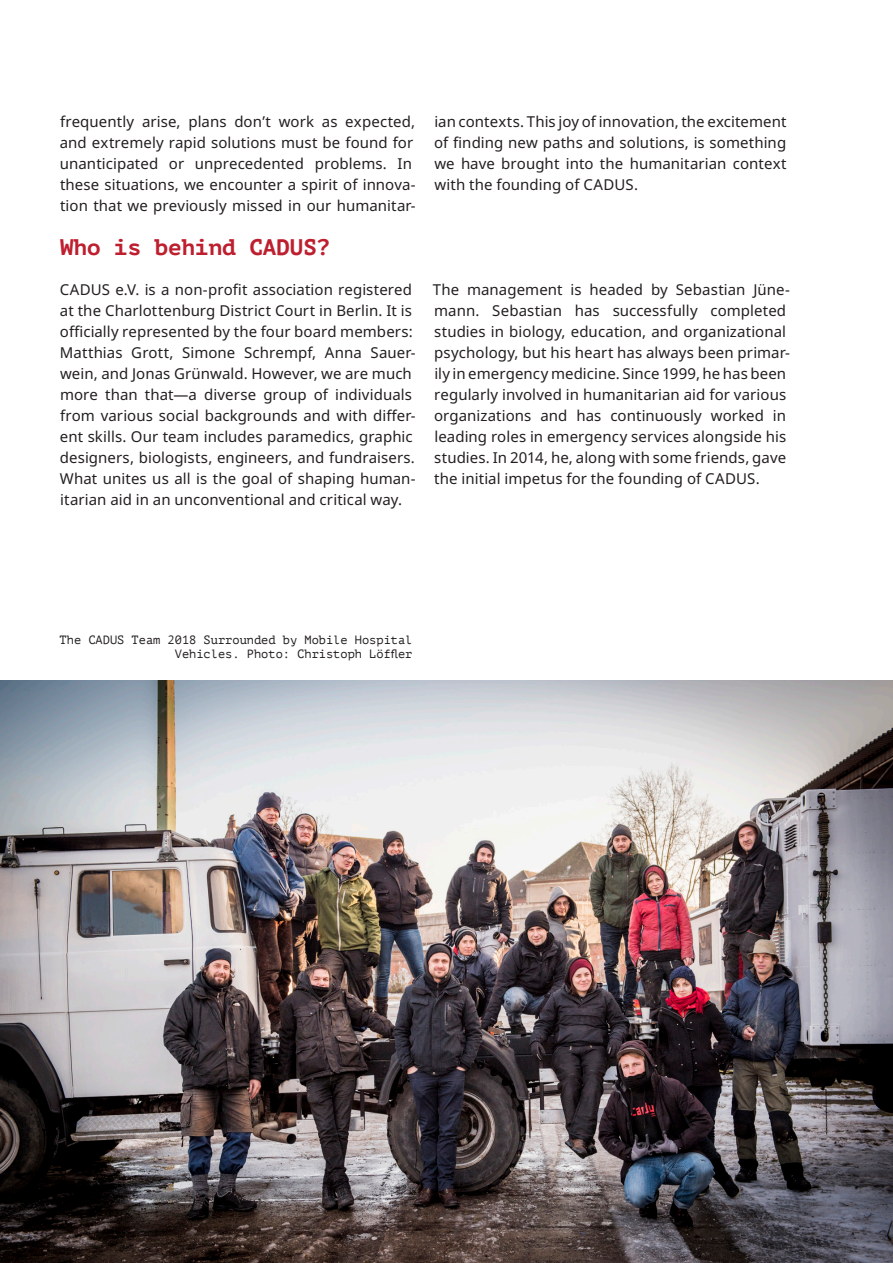
<style>
.page{position:relative;width:893px;height:1263px;background:#fff}
.page>*{position:absolute;margin:0;border:0;box-sizing:border-box;transform-origin:0 0}
.Überschrift_2{font:700 22.5px "PT Mono";color:#be1f2f}
.Fließtext{font:15px/21px "Noto Sans";letter-spacing:.005em;color:#231f20}
.Bildunterschrift{font:12px/14.4px "PT Mono";color:#231f20;text-align:right}
</style>
<div class="page">
<img style="left:0;top:681px;width:893px;height:582px">
<p class="Fließtext" style="left:60px;top:111px;width:357px">frequently arise, plans don’t work as expected, and extremely rapid solutions must be found for unanticipated or unprecedented problems. In these situations, we encounter a spirit of innova&shy;tion that we previously missed in our humanitar-</p>
<p class="Fließtext" style="left:434px;top:111px;width:354px;text-align:justify">ian contexts. This joy of innovation, the excitement of finding new paths and solutions, is something we have brought into the humanitarian context with the founding of CADUS.</p>
<p class="Überschrift_2" style="left:60px;top:234px;width:272px">Who is behind CADUS?</p>
<p class="Fließtext" style="left:60px;top:279px;width:357px">CADUS e.V. is a non-profit association registered at the Charlottenburg District Court in Berlin. It is officially represented by the four board members:<br>Matthias Grott, Simone Schrempf, Anna Sauer&shy;wein, and Jonas Grünwald. However, we are much more than that—a diverse group of individuals from various social backgrounds and with differ&shy;ent skills. Our team includes paramedics, graphic designers, biologists, engineers, and fundraisers.<br>What unites us all is the goal of shaping human&shy;itarian aid in an unconventional and critical way.</p>
<p class="Fließtext" style="left:433px;top:279px;width:359px">The management is headed by Sebastian Jüne&shy;mann. Sebastian has successfully completed studies in biology, education, and organizational psychology, but his heart has always been primar&shy;ily in emergency medicine. Since 1999, he has been regularly involved in humanitarian aid for various organizations and has continuously worked in leading roles in emergency services alongside his studies. In 2014, he, along with some friends, gave the initial impetus for the founding of CADUS.</p>
<p class="Bildunterschrift" style="left:60px;top:632px;width:354px">The CADUS Team 2018 Surrounded by Mobile Hospital<br>Vehicles. Photo: Christoph Löffler</p>
</div>
